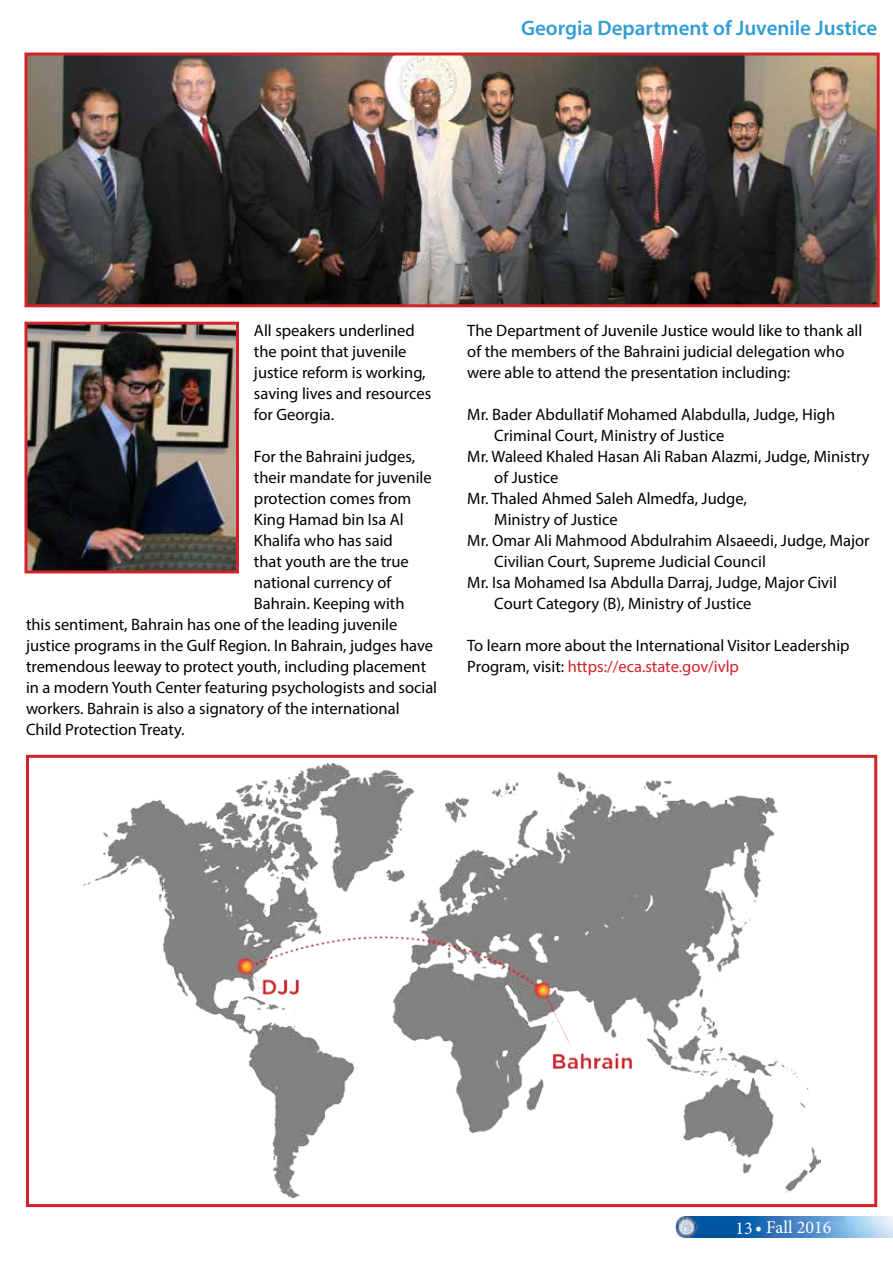
<style>
.page{position:relative;width:893px;height:1263px;background:#fff}
.page>*{position:absolute;margin:0;border:0;box-sizing:border-box;transform-origin:0 0}
.t1{font:600 21px "Myriad Pro";color:#329dd3}
.t2{font:18px "Minion Pro";color:#fff}
.t3{font:16.5px/21px "Myriad Pro";color:#000}
.s1{color:#d2232a}
</style>
<div class="page">
<img style="left:697px;top:1217px;width:196px;height:20px">
<img style="left:675px;top:1217px;width:22px;height:21px">
<img style="left:29px;top:56px;width:847px;height:247px">
<div style="left:25px;top:52px;width:855px;height:255px;border:3px solid #d2232a"></div>
<img style="left:29px;top:326px;width:206px;height:243px">
<div style="left:25px;top:322px;width:214px;height:251px;border:3px solid #d2232a"></div>
<img style="left:83px;top:763px;width:737px;height:434px">
<div style="left:26px;top:755px;width:851px;height:452px;border:3px solid #d2232a"></div>
<p class="t1" style="left:521px;top:14px;width:358px">Georgia Department of Juvenile Justice</p>
<p class="t3" style="left:254px;top:319px;width:179px">All speakers underlined the point that juvenile justice reform is working, saving lives and resources for Georgia.</p>
<p class="t3" style="left:254px;top:445px;width:163px">For the Bahraini judges,</p>
<p class="t3" style="left:254px;top:466px;width:179px">their mandate for juvenile</p>
<p class="t3" style="left:254px;top:487px;width:159px">protection comes from</p>
<p class="t3" style="left:254px;top:508px;width:151px">King Hamad bin Isa Al</p>
<p class="t3" style="left:254px;top:529px;width:140px">Khalifa who has said</p>
<p class="t3" style="left:254px;top:550px;width:156px">that youth are the true</p>
<p class="t3" style="left:254px;top:571px;width:139px">national currency of</p>
<p class="t3" style="left:254px;top:592px;width:152px">Bahrain. Keeping with</p>
<p class="t3" style="left:26px;top:613px;width:373px">this sentiment, Bahrain has one of the leading juvenile</p>
<p class="t3" style="left:26px;top:634px;width:409px">justice programs in the Gulf Region. In Bahrain, judges have</p>
<p class="t3" style="left:26px;top:655px;width:402px">tremendous leeway to protect youth, including placement</p>
<p class="t3" style="left:26px;top:676px;width:413px">in a modern Youth Center featuring psychologists and social</p>
<p class="t3" style="left:26px;top:697px;width:375px">workers. Bahrain is also a signatory of the international</p>
<p class="t3" style="left:26px;top:718px;width:160px">Child Protection Treaty.</p>
<p class="t3" style="left:467px;top:319px;width:397px">The Department of Juvenile Justice would like to thank all of the members of the Bahraini judicial delegation who were able to attend the presentation including:</p>
<p class="t3" style="left:467px;top:403px;width:369px">Mr. Bader Abdullatif Mohamed Alabdulla, Judge, High</p>
<p class="t3" style="left:494px;top:424px;width:232px">Criminal Court, Ministry of Justice</p>
<p class="t3" style="left:467px;top:445px;width:404px">Mr. Waleed Khaled Hasan Ali Raban Alazmi, Judge, Ministry</p>
<p class="t3" style="left:494px;top:466px;width:65px">of Justice</p>
<p class="t3" style="left:467px;top:487px;width:281px">Mr. Thaled Ahmed Saleh Almedfa, Judge,</p>
<p class="t3" style="left:494px;top:508px;width:125px">Ministry of Justice</p>
<p class="t3" style="left:467px;top:529px;width:404px">Mr. Omar Ali Mahmood Abdulrahim Alsaeedi, Judge, Major</p>
<p class="t3" style="left:494px;top:550px;width:273px">Civilian Court, Supreme Judicial Council</p>
<p class="t3" style="left:467px;top:571px;width:371px">Mr. Isa Mohamed Isa Abdulla Darraj, Judge, Major Civil</p>
<p class="t3" style="left:494px;top:592px;width:259px">Court Category (B), Ministry of Justice</p>
<p class="t3" style="left:467px;top:634px;width:384px">To learn more about the International Visitor Leadership<br>Program, visit: <span class="s1">https://eca.state.gov/ivlp</span></p>
<p class="t2" style="left:735px;top:1216px;width:97px">13 • Fall 2016</p>
</div>
